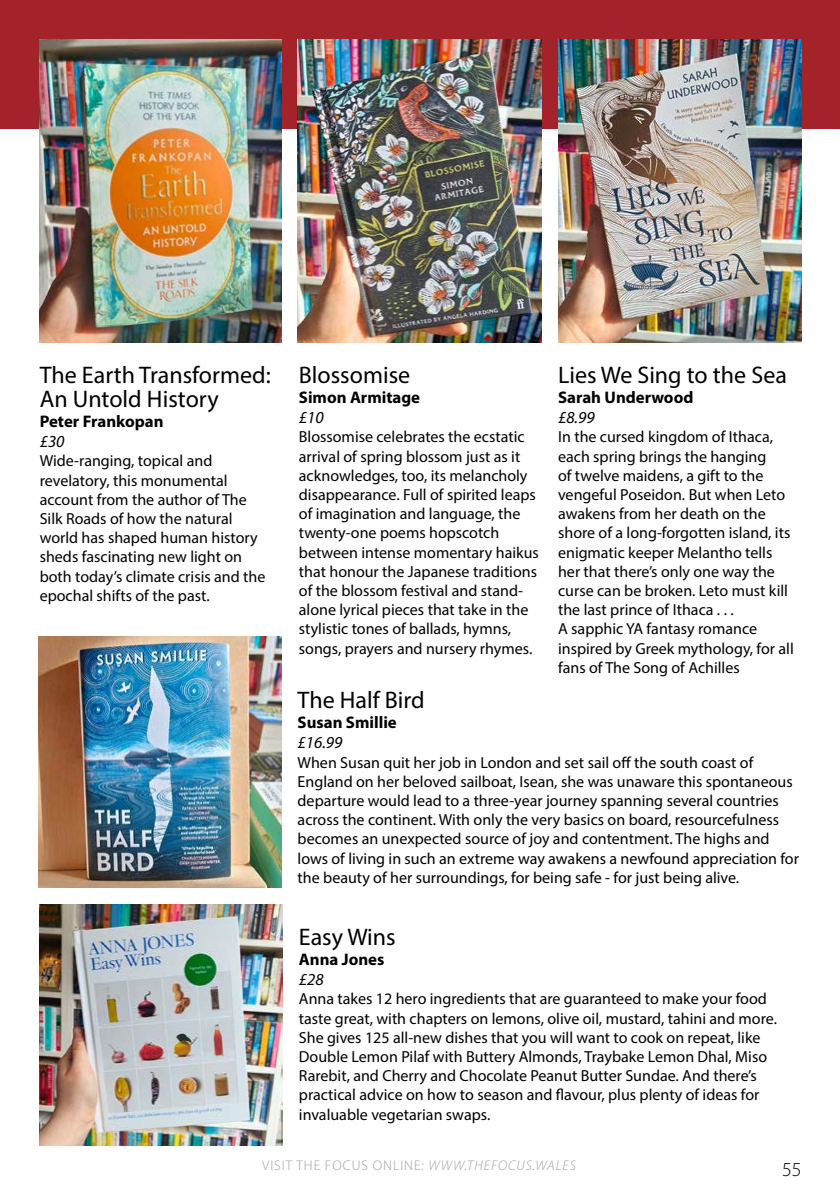
<style>
.page{position:relative;width:840px;height:1191px;background:#fff}
.page>*{position:absolute;margin:0;border:0;box-sizing:border-box;transform-origin:0 0}
.t1{font:24px/24px "Myriad Pro";color:#000}
.t2{font:300 20px "Myriad Pro";color:#000}
.t3{font:700 16.8px "Myriad Pro";color:#000}
.t4{font:italic 16.8px "Myriad Pro";color:#000}
.t5{font:16px/19.2px "Myriad Pro";color:#000}
.t6{font:300 14px "Myriad Pro";letter-spacing:.07em;color:#9f9f9f}
.s1{font-style:italic}
</style>
<div class="page">
<div style="left:0;top:0;width:839px;height:129px;background:#a4232a"></div>
<img style="left:40px;top:40px;width:241px;height:303px">
<img style="left:297px;top:40px;width:243px;height:303px">
<img style="left:39px;top:636px;width:243px;height:251px">
<img style="left:558px;top:40px;width:243px;height:303px">
<img style="left:39px;top:904px;width:243px;height:241px">
<h1 class="t1" style="left:40px;top:362px;width:232px">The Earth Transformed:<br>An Untold History</h1>
<p class="t3" style="left:40px;top:410px;width:125px">Peter Frankopan</p>
<p class="t4" style="left:40px;top:431px;width:26px">£30</p>
<p class="t5" style="left:40px;top:451px;width:227px">Wide-ranging, topical and revelatory, this monumental account from the author of The<br>Silk Roads of how the natural world has shaped human history sheds fascinating new light on both today’s climate crisis and the epochal shifts of the past.</p>
<h1 class="t1" style="left:299px;top:362px;width:113px">Blossomise</h1>
<p class="t3" style="left:299px;top:386px;width:123px">Simon Armitage</p>
<p class="t4" style="left:299px;top:407px;width:26px">£10</p>
<p class="t5" style="left:299px;top:427px;width:241px">Blossomise celebrates the ecstatic arrival of spring blossom just as it acknowledges, too, its melancholy disappearance. Full of spirited leaps of imagination and language, the twenty-one poems hopscotch between intense momentary haikus that honour the Japanese traditions of the blossom festival and stand&shy;alone lyrical pieces that take in the stylistic tones of ballads, hymns, songs, prayers and nursery rhymes.</p>
<h1 class="t1" style="left:557px;top:362px;width:230px">Lies We Sing to the Sea</h1>
<p class="t3" style="left:557px;top:386px;width:137px">Sarah Underwood</p>
<p class="t4" style="left:557px;top:407px;width:38px">£8.99</p>
<p class="t5" style="left:557px;top:427px;width:237px">In the cursed kingdom of Ithaca, each spring brings the hanging<br>of twelve maidens, a gift to the vengeful Poseidon. But when Leto awakens from her death on the shore of a long-forgotten island, its enigmatic keeper Melantho tells her that there’s only one way the curse can be broken. Leto must kill the last prince of Ithaca . . .<br>A sapphic YA fantasy romance inspired by Greek mythology, for all fans of The Song of Achilles</p>
<h1 class="t1" style="left:297px;top:687px;width:128px">The Half Bird</h1>
<p class="t3" style="left:297px;top:711px;width:101px">Susan Smillie</p>
<p class="t4" style="left:297px;top:732px;width:46px">£16.99</p>
<p class="t5" style="left:297px;top:752px;width:502px">When Susan quit her job in London and set sail off the south coast of England on her beloved sailboat, Isean, she was unaware this spontaneous departure would lead to a three-year journey spanning several countries across the continent. With only the very basics on board, resourcefulness becomes an unexpected source of joy and contentment. The highs and lows of living in such an extreme way awakens a newfound appreciation for the beauty of her surroundings, for being safe - for just being alive.</p>
<h1 class="t1" style="left:299px;top:924px;width:98px">Easy Wins</h1>
<p class="t3" style="left:299px;top:948px;width:87px">Anna Jones</p>
<p class="t4" style="left:299px;top:969px;width:26px">£28</p>
<p class="t5" style="left:299px;top:989px;width:479px">Anna takes 12 hero ingredients that are guaranteed to make your food taste great, with chapters on lemons, olive oil, mustard, tahini and more.<br>She gives 125 all-new dishes that you will want to cook on repeat, like Double Lemon Pilaf with Buttery Almonds, Traybake Lemon Dhal, Miso Rarebit, and Cherry and Chocolate Peanut Butter Sundae. And there’s practical advice on how to season and flavour, plus plenty of ideas for invaluable vegetarian swaps.</p>
<p class="t6" style="left:262px;top:1157px;width:315px">VISIT THE FOCUS ONLINE: <span class="s1">WWW.THEFOCUS.WALES</span></p>
<p class="t2" style="left:781px;top:1156px;width:21px">55</p>
</div>
